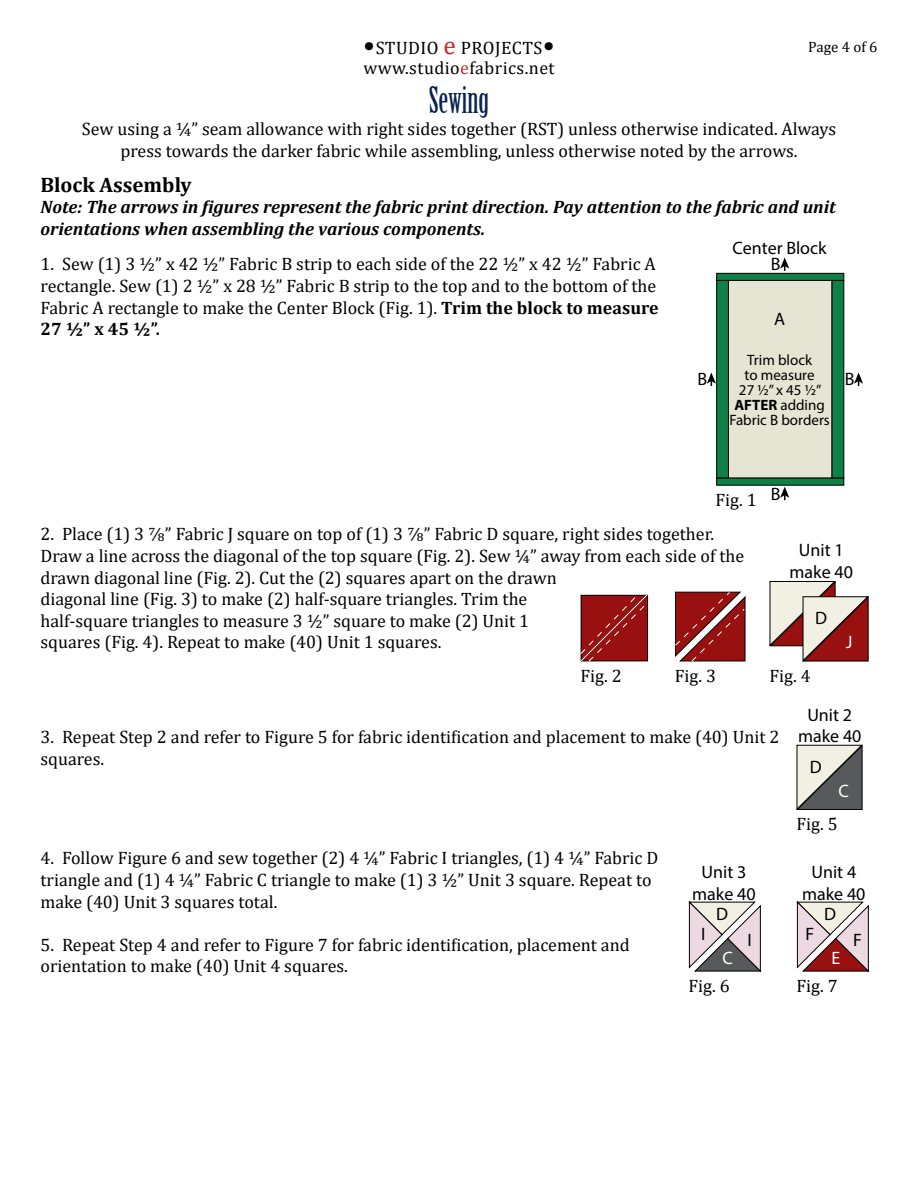
<style>
.page{position:relative;width:918px;height:1188px;background:#fff}
.page>*{position:absolute;margin:0;border:0;box-sizing:border-box;transform-origin:0 0}
.t1{font:36px "Birch Std";color:#0b2352}
.t2{font:700 21px "Cambria";color:#000}
.t3{font:18px/21.6px "Cambria";color:#000}
.t4{font:italic 700 18px/21.6px "Cambria";color:#000}
.t5{font:18px/21.6px "Myriad Pro";color:#000;text-align:center}
.t6{font:18px "Cambria";letter-spacing:.025em;color:#000}
.t7{font:18px "Myriad Pro";color:#fff}
.t8{font:15px/15px "Myriad Pro";color:#000;text-align:center}
.t9{font:15px "Cambria";color:#000}
.s1{font-size:27px}
.s2{font-size:25.5px;color:#c1272d}
.s3{color:#c0272e}
.s4{font-weight:700}
</style>
<div class="page">
<div style="left:728px;top:280px;width:104px;height:199px;background:#e6e4d2"></div>
<div style="left:716px;top:280px;width:13px;height:199px;background:#0f8046;border:1px solid #000"></div>
<div style="left:832px;top:280px;width:12px;height:199px;background:#0f8046;border:1px solid #000"></div>
<div style="left:716px;top:273px;width:128px;height:8px;background:#0f8046;border:1px solid #000"></div>
<div style="left:716px;top:478px;width:128px;height:8px;background:#0f8046;border:1px solid #000"></div>
<svg style="left:780px;top:487px;width:9px;height:13px"></svg>
<svg style="left:780px;top:257px;width:9px;height:14px"></svg>
<svg style="left:707px;top:373px;width:9px;height:13px"></svg>
<svg style="left:854px;top:373px;width:9px;height:13px"></svg>
<svg style="left:580px;top:595px;width:68px;height:67px;background:#941c1b"></svg>
<svg style="left:675px;top:592px;width:70px;height:70px;background:#9b302f"></svg>
<svg style="left:770px;top:581px;width:99px;height:81px;background:#c49891"></svg>
<svg style="left:796px;top:744px;width:67px;height:66px;background:#989792"></svg>
<svg style="left:688px;top:901px;width:73px;height:71px;background:#bab2b4"></svg>
<svg style="left:796px;top:901px;width:73px;height:71px;background:#c6a5a5"></svg>
<p class="t6" style="left:363px;top:37px;width:193px"><span class="s1">•</span>STUDIO <span class="s2">e</span> PROJECTS<span class="s1">•</span></p>
<p class="t9" style="left:808px;top:38px;width:71px">Page 4 of 6</p>
<h1 class="t1" style="left:429px;top:80px;width:62px">Sewing</h1>
<p class="t3" style="left:82px;top:118px;width:756px;text-align:center">Sew using a ¼” seam allowance with right sides together (RST) unless otherwise indicated. Always press towards the darker fabric while assembling, unless otherwise noted by the arrows.</p>
<p class="t6" style="left:363px;top:57px;width:193px">www.studio<span class="s3">e</span>fabrics.net</p>
<p class="t2" style="left:40px;top:170px;width:153px">Block Assembly</p>
<p class="t4" style="left:40px;top:196px;width:797px">Note: The arrows in figures represent the fabric print direction. Pay attention to the fabric and unit orientations when assembling the various components.</p>
<p class="t3" style="left:40px;top:253px;width:620px">1. Sew (1) 3 ½” x 42 ½” Fabric B strip to each side of the 22 ½” x 42 ½” Fabric A rectangle. Sew (1) 2 ½” x 28 ½” Fabric B strip to the top and to the bottom of the Fabric A rectangle to make the Center Block (Fig. 1). <span class="s4">Trim the block to measure 27 ½” x 45 ½”.</span></p>
<p class="t5" style="left:733px;top:237px;width:96px">Center Block</p>
<p class="t5" style="left:771px;top:253px;width:11px">B</p>
<p class="t5" style="left:774px;top:308px;width:13px">A</p>
<p class="t8" style="left:729px;top:353px;width:102px">Trim block<br>to measure<br>27 ½” x 45 ½”<br><span class="s4">AFTER</span> adding<br>Fabric B borders</p>
<p class="t5" style="left:698px;top:368px;width:11px">B</p>
<p class="t5" style="left:845px;top:368px;width:11px">B</p>
<p class="t3" style="left:715px;top:489px;width:43px">Fig. 1</p>
<p class="t5" style="left:771px;top:482px;width:11px">B</p>
<p class="t3" style="left:40px;top:523px;width:705px">2. Place (1) 3 ⅞” Fabric J square on top of (1) 3 ⅞” Fabric D square, right sides together.<br>Draw a line across the diagonal of the top square (Fig. 2). Sew ¼” away from each side of the drawn diagonal line (Fig. 2). Cut the (2) squares apart on the drawn<br>diagonal line (Fig. 3) to make (2) half-square triangles. Trim the<br>half-square triangles to measure 3 ½” square to make (2) Unit 1<br>squares (Fig. 4). Repeat to make (40) Unit 1 squares.</p>
<p class="t5" style="left:790px;top:539px;width:65px">Unit 1 make 40</p>
<p class="t5" style="left:815px;top:607px;width:13px">D</p>
<p class="t7" style="left:846px;top:631px;width:8px">J</p>
<p class="t3" style="left:580px;top:665px;width:43px">Fig. 2</p>
<p class="t3" style="left:675px;top:665px;width:43px">Fig. 3</p>
<p class="t3" style="left:769px;top:665px;width:43px">Fig. 4</p>
<p class="t3" style="left:40px;top:726px;width:741px">3. Repeat Step 2 and refer to Figure 5 for fabric identification and placement to make (40) Unit 2 squares.</p>
<p class="t3" style="left:40px;top:847px;width:619px">4. Follow Figure 6 and sew together (2) 4 ¼” Fabric I triangles, (1) 4 ¼” Fabric D triangle and (1) 4 ¼” Fabric C triangle to make (1) 3 ½” Unit 3 square. Repeat to make (40) Unit 3 squares total.</p>
<p class="t3" style="left:40px;top:934px;width:591px">5. Repeat Step 4 and refer to Figure 7 for fabric identification, placement and orientation to make (40) Unit 4 squares.</p>
<p class="t5" style="left:702px;top:861px;width:46px">Unit 3</p>
<p class="t5" style="left:692px;top:882px;width:65px">make 40</p>
<p class="t5" style="left:716px;top:903px;width:13px">D</p>
<p class="t5" style="left:701px;top:922px;width:6px">I</p>
<p class="t5" style="left:748px;top:929px;width:6px">I</p>
<p class="t7" style="left:723px;top:947px;width:12px">C</p>
<p class="t5" style="left:798px;top:704px;width:65px">Unit 2 make 40</p>
<p class="t5" style="left:810px;top:756px;width:13px">D</p>
<p class="t7" style="left:839px;top:780px;width:12px">C</p>
<p class="t3" style="left:796px;top:813px;width:43px">Fig. 5</p>
<p class="t5" style="left:802px;top:861px;width:65px">Unit 4 make 40</p>
<p class="t5" style="left:853px;top:929px;width:10px">F</p>
<p class="t5" style="left:824px;top:903px;width:13px">D</p>
<p class="t7" style="left:831px;top:947px;width:10px">E</p>
<p class="t5" style="left:805px;top:922px;width:10px">F</p>
<p class="t3" style="left:688px;top:975px;width:43px">Fig. 6</p>
<p class="t3" style="left:796px;top:975px;width:43px">Fig. 7</p>
</div>
